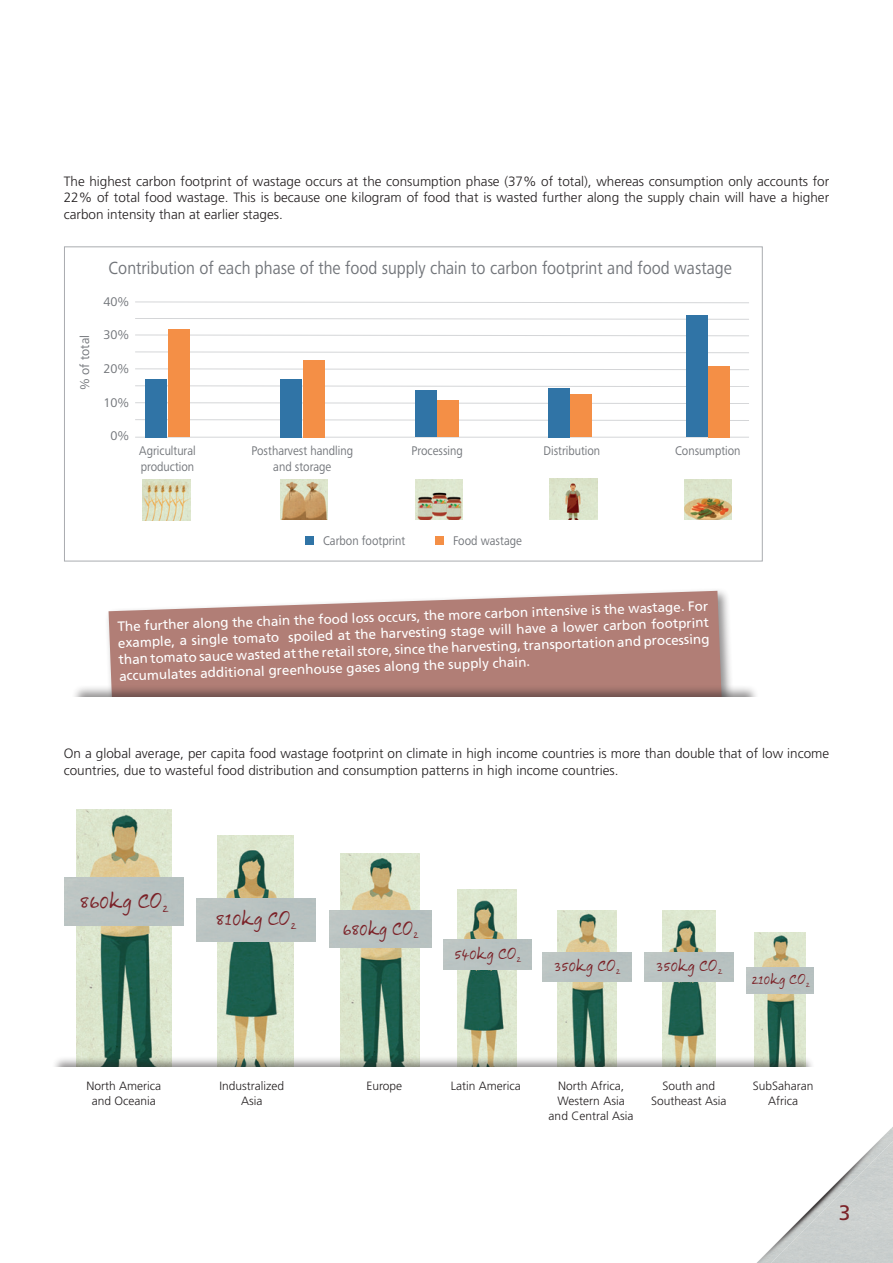
<style>
.page{position:relative;width:893px;height:1263px;background:#fff}
.page>*{position:absolute;margin:0;border:0;box-sizing:border-box;transform-origin:0 0}
.Body_copy{font:21px "Deloitte Script";color:#7b2228}
.t1{font:21px "Frutiger";color:#7b2228}
.Body_copy-2{font:19.5px "Deloitte Script";color:#7b2228}
.Body_copy-3{font:18.9px "Deloitte Script";color:#7b2228;scale:.95 1}
.t2{font:18.3px "Frutiger Next Pro";color:#717479;scale:.9 1}
.Body_copy-4{font:15.75px "Deloitte Script";color:#7b2228}
.Body_copy-5{font:13.95px "Deloitte Script";color:#7b2228}
.Body_copy-6{font:300 13.5px/16.5px "Frutiger";color:#231f20;text-align:justify}
.Body_copy-7{font:13.5px/16.5px "Frutiger";color:#fff;text-align:justify}
.t3{font:13.05px/15.6px "Frutiger Next Pro";color:#717479;scale:.9 1}
.t4{font:13.05px "Frutiger Next Pro";color:#717479}
.Body_copy-8{font:300 12px/15px "Frutiger";color:#231f20;text-align:center}
</style>
<div class="page">
<svg style="left:135px;top:419px;width:614px;height:2px"></svg>
<svg style="left:135px;top:402px;width:614px;height:2px"></svg>
<svg style="left:135px;top:385px;width:614px;height:2px"></svg>
<svg style="left:135px;top:368px;width:614px;height:2px"></svg>
<svg style="left:135px;top:352px;width:614px;height:1px"></svg>
<svg style="left:135px;top:335px;width:614px;height:1px"></svg>
<svg style="left:135px;top:318px;width:614px;height:2px"></svg>
<svg style="left:135px;top:302px;width:614px;height:1px"></svg>
<hr style="left:135px;top:437px;width:614px;height:1px;background:#a9acb0">
<div style="left:435px;top:536px;width:8px;height:9px;background:#f48f46"></div>
<div style="left:305px;top:536px;width:9px;height:9px;background:#3074a6"></div>
<div style="left:168px;top:330px;width:21px;height:107px;background:#f48f46"></div>
<div style="left:146px;top:379px;width:21px;height:58px;background:#3074a6"></div>
<div style="left:303px;top:360px;width:21px;height:77px;background:#f48f46"></div>
<div style="left:280px;top:379px;width:22px;height:58px;background:#3074a6"></div>
<div style="left:438px;top:401px;width:21px;height:36px;background:#f48f46"></div>
<div style="left:415px;top:390px;width:21px;height:47px;background:#3074a6"></div>
<div style="left:571px;top:394px;width:21px;height:43px;background:#f48f46"></div>
<div style="left:548px;top:388px;width:21px;height:49px;background:#3074a6"></div>
<div style="left:708px;top:366px;width:22px;height:71px;background:#f48f46"></div>
<div style="left:686px;top:316px;width:21px;height:121px;background:#3074a6"></div>
<div style="left:105px;top:587px;width:630px;height:164px;background:#231f20;opacity:.5"></div>
<svg style="left:109px;top:591px;width:613px;height:93px;background:#b98b84"></svg>
<div style="left:71px;top:684px;width:688px;height:31px;background:#231f20;opacity:.5"></div>
<div style="left:19px;top:697px;width:785px;height:58px;background:#fff"></div>
<img style="left:757px;top:1128px;width:136px;height:135px">
<img style="left:76px;top:809px;width:95px;height:247px">
<div style="left:64px;top:878px;width:119px;height:47px;background:#b9c2c1"></div>
<img style="left:217px;top:835px;width:77px;height:221px">
<div style="left:196px;top:899px;width:119px;height:42px;background:#b9c2c1"></div>
<img style="left:341px;top:853px;width:79px;height:203px">
<div style="left:329px;top:910px;width:103px;height:37px;background:#b9c2c1"></div>
<img style="left:458px;top:889px;width:59px;height:167px">
<div style="left:443px;top:940px;width:88px;height:29px;background:#b8c2c1"></div>
<img style="left:557px;top:910px;width:60px;height:146px">
<div style="left:543px;top:952px;width:88px;height:29px;background:#b8c2c1"></div>
<img style="left:662px;top:910px;width:53px;height:146px">
<div style="left:645px;top:952px;width:88px;height:29px;background:#b8c2c1"></div>
<img style="left:754px;top:932px;width:52px;height:124px">
<div style="left:746px;top:967px;width:68px;height:26px;background:#b8c2c1"></div>
<img style="left:143px;top:480px;width:48px;height:40px">
<img style="left:281px;top:479px;width:47px;height:40px">
<img style="left:416px;top:480px;width:46px;height:39px">
<img style="left:549px;top:479px;width:48px;height:40px">
<img style="left:684px;top:480px;width:48px;height:39px">
<div style="left:52px;top:1056px;width:763px;height:32px;background:#231f20;opacity:.5"></div>
<div style="left:47px;top:1067px;width:782px;height:42px;background:#fff"></div>
<p class="Body_copy-6" style="left:64px;top:173px;width:767px">The highest carbon footprint of wastage occurs at the consumption phase (37% of total), whereas consumption only accounts for 22% of total food wastage. This is because one kilogram of food that is wasted further along the supply chain will have a higher carbon intensity than at earlier stages.</p>
<p class="t2" style="left:109px;top:257px;width:694px">Contribution of each phase of the food supply chain to carbon footprint and food wastage</p>
<p class="t4" style="left:77px;top:390px;width:57px;rotate:-90deg">% of total</p>
<p class="t4" style="left:103px;top:294px;width:27px">40%</p>
<p class="t4" style="left:103px;top:327px;width:27px">30%</p>
<p class="t4" style="left:103px;top:361px;width:27px">20%</p>
<p class="t4" style="left:103px;top:395px;width:27px">10%</p>
<p class="t4" style="left:110px;top:428px;width:20px">0%</p>
<p class="t3" style="left:139px;top:443px;width:64px">Agricultural production</p>
<p class="t3" style="left:251px;top:443px;width:114px;text-align:center">Postharvest handling and storage</p>
<p class="t3" style="left:411px;top:443px;width:59px">Processing</p>
<p class="t3" style="left:543px;top:443px;width:65px">Distribution</p>
<p class="t3" style="left:675px;top:443px;width:74px">Consumption</p>
<p class="t3" style="left:323px;top:533px;width:93px">Carbon footprint</p>
<p class="t3" style="left:453px;top:533px;width:78px">Food wastage</p>
<p class="Body_copy-7" style="left:117px;top:618px;width:593px;rotate:-2deg">The further along the chain the food loss occurs, the more carbon intensive is the wastage. For example, a single tomato spoiled at the harvesting stage will have a lower carbon footprint than tomato sauce wasted at the retail store, since the harvesting, transportation and processing accumulates additional greenhouse gases along the supply chain.</p>
<p class="Body_copy-6" style="left:64px;top:745px;width:767px">On a global average, per capita food wastage footprint on climate in high income countries is more than double that of low income countries, due to wasteful food distribution and consumption patterns in high income countries.</p>
<p class="Body_copy" style="left:80px;top:888px;width:90px">860kg CO<sub>2</sub></p>
<p class="Body_copy-2" style="left:216px;top:907px;width:82px">810kg CO<sub>2</sub></p>
<p class="Body_copy-3" style="left:343px;top:917px;width:81px">680kg CO<sub>2</sub></p>
<p class="Body_copy-4" style="left:454px;top:944px;width:68px">540kg CO<sub>2</sub></p>
<p class="Body_copy-4" style="left:554px;top:956px;width:67px">350kg CO<sub>2</sub></p>
<p class="Body_copy-4" style="left:656px;top:956px;width:67px">350kg CO<sub>2</sub></p>
<p class="Body_copy-5" style="left:751px;top:971px;width:60px">210kg CO<sub>2</sub></p>
<p class="Body_copy-8" style="left:86px;top:1078px;width:76px">North America and Oceania</p>
<p class="Body_copy-8" style="left:220px;top:1078px;width:66px">Industralized<br>Asia</p>
<p class="Body_copy-8" style="left:366px;top:1078px;width:37px">Europe</p>
<p class="Body_copy-8" style="left:451px;top:1078px;width:71px">Latin America</p>
<p class="Body_copy-8" style="left:549px;top:1078px;width:86px">North Africa,<br>Western Asia and Central Asia</p>
<p class="Body_copy-8" style="left:651px;top:1078px;width:77px">South and<br>Southeast Asia</p>
<p class="Body_copy-8" style="left:753px;top:1078px;width:62px">SubSaharan<br>Africa</p>
<p class="t1" style="left:839px;top:1201px;width:13px">3</p>
</div>
